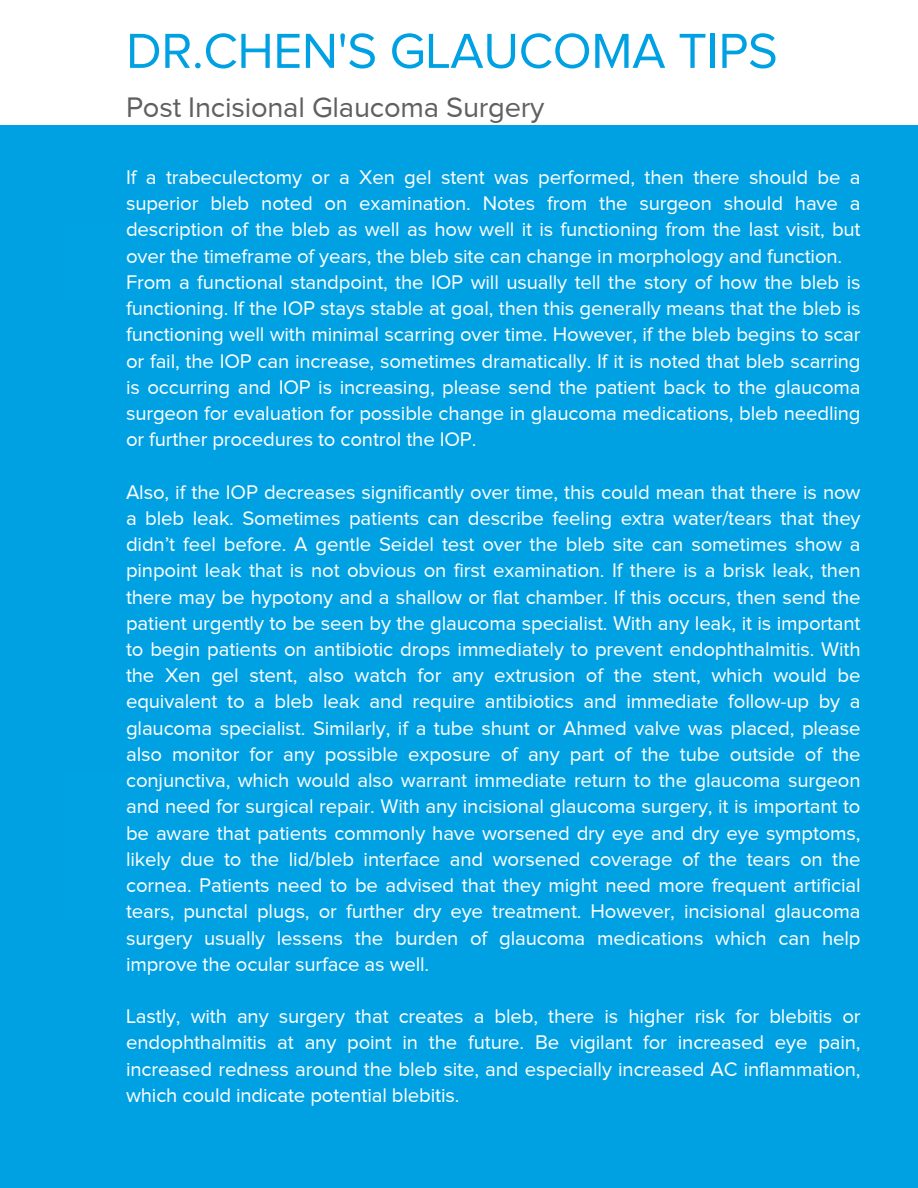
<style>
.page{position:relative;width:918px;height:1188px;background:#fff}
.page>*{position:absolute;margin:0;border:0;box-sizing:border-box;transform-origin:0 0}
.t1{font:51px "Proxima Nova";letter-spacing:-.005em;color:#00a1e3}
.t2{font:29.1px "Proxima Nova";letter-spacing:-.005em;color:#616060}
.t3{font:20.4px/26.2px "Proxima Nova";letter-spacing:-.005em;color:#fff;text-align:justify}
</style>
<div class="page">
<div style="left:0;top:125px;width:918px;height:1063px;background:#00a1e3"></div>
<p class="t1" style="left:126px;top:22px;width:653px">DR.CHEN'S GLAUCOMA TIPS</p>
<p class="t2" style="left:126px;top:91px;width:420px">Post Incisional Glaucoma Surgery</p>
<h1 class="t3" style="left:126px;top:164px;width:736px">If a trabeculectomy or a Xen gel stent was performed, then there should be a superior bleb noted on examination. Notes from the surgeon should have a description of the bleb as well as how well it is functioning from the last visit, but over the timeframe of years, the bleb site can change in morphology and function.</h1>
<p class="t3" style="left:126px;top:269px;width:736px">From a functional standpoint, the IOP will usually tell the story of how the bleb is functioning. If the IOP stays stable at goal, then this generally means that the bleb is functioning well with minimal scarring over time. However, if the bleb begins to scar or fail, the IOP can increase, sometimes dramatically. If it is noted that bleb scarring is occurring and IOP is increasing, please send the patient back to the glaucoma surgeon for evaluation for possible change in glaucoma medications, bleb needling or further procedures to control the IOP.</p>
<p class="t3" style="left:126px;top:479px;width:736px">Also, if the IOP decreases significantly over time, this could mean that there is now a bleb leak. Sometimes patients can describe feeling extra water/tears that they didn’t feel before. A gentle Seidel test over the bleb site can sometimes show a pinpoint leak that is not obvious on first examination. If there is a brisk leak, then there may be hypotony and a shallow or flat chamber. If this occurs, then send the patient urgently to be seen by the glaucoma specialist. With any leak, it is important to begin patients on antibiotic drops immediately to prevent endophthalmitis. With the Xen gel stent, also watch for any extrusion of the stent, which would be equivalent to a bleb leak and require antibiotics and immediate follow-up by a glaucoma specialist. Similarly, if a tube shunt or Ahmed valve was placed, please also monitor for any possible exposure of any part of the tube outside of the conjunctiva, which would also warrant immediate return to the glaucoma surgeon and need for surgical repair. With any incisional glaucoma surgery, it is important to be aware that patients commonly have worsened dry eye and dry eye symptoms, likely due to the lid/bleb interface and worsened coverage of the tears on the cornea. Patients need to be advised that they might need more frequent artificial tears, punctal plugs, or further dry eye treatment. However, incisional glaucoma surgery usually lessens the burden of glaucoma medications which can help improve the ocular surface as well.</p>
<p class="t3" style="left:126px;top:1003px;width:736px">Lastly, with any surgery that creates a bleb, there is higher risk for blebitis or endophthalmitis at any point in the future. Be vigilant for increased eye pain, increased redness around the bleb site, and especially increased AC inflammation, which could indicate potential blebitis.</p>
</div>
